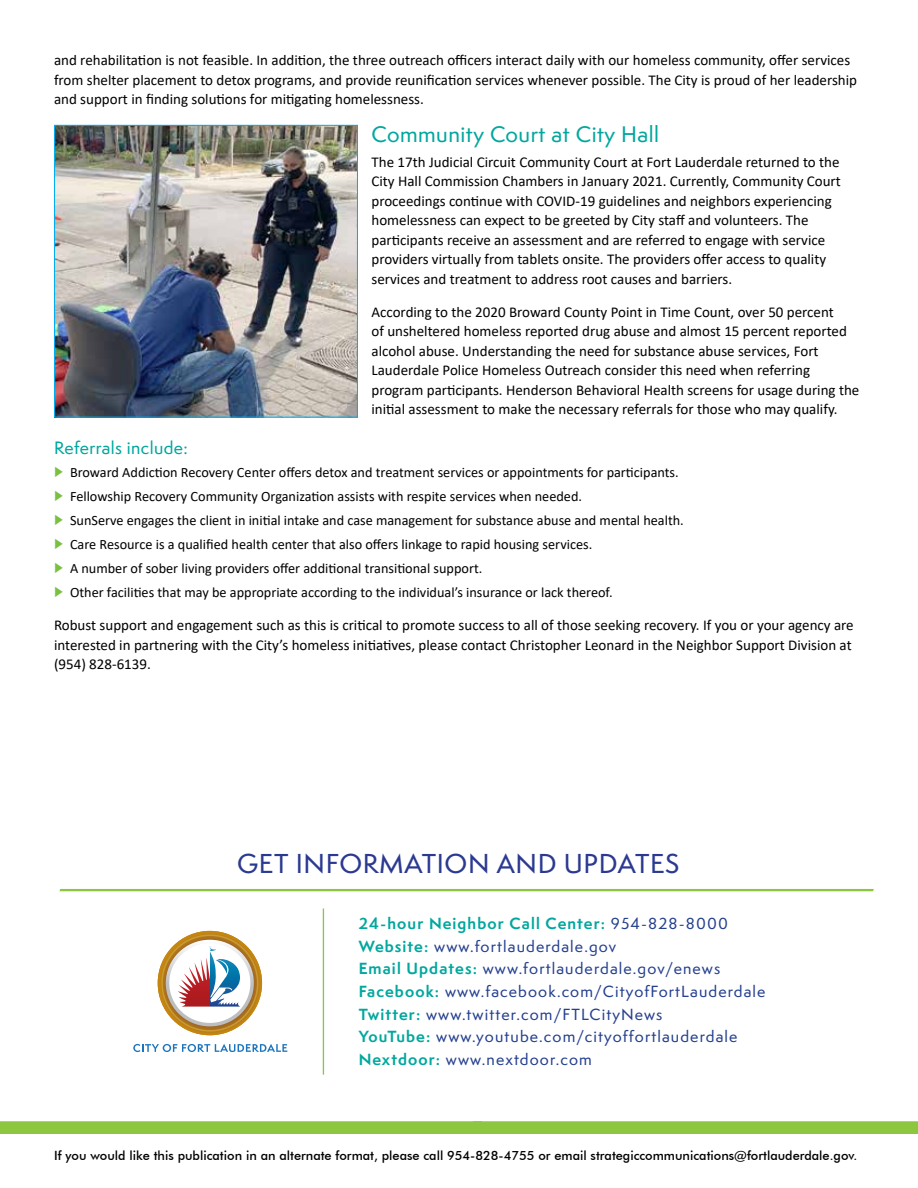
<style>
.page{position:relative;width:918px;height:1188px;background:#fff}
.page>*{position:absolute;margin:0;border:0;box-sizing:border-box;transform-origin:0 0}
.t1{font:500 25.2px "Semplicita Pro";letter-spacing:.025em;color:#2b3990}
.t2{font:500 20.7px "Semplicita Pro";letter-spacing:.025em;color:#00a79e}
.t3{font:500 16.5px "Semplicita Pro";letter-spacing:.025em;color:#00a79e}
.t4{font:15px/19.5px "Calibri";color:#000}
.t5{font:500 14.85px/22.6px "Semplicita Pro";letter-spacing:.075em;color:#25408f}
.t6{font:14.25px/24px "Calibri";color:#000}
.t7{font:500 12.75px "Futura BT";color:#000}
.s1{font-family:"Semplicita Pro";font-weight:500;color:#7ac143}
.s2{font-weight:700;color:#00a79e}
</style>
<div class="page">
<hr style="left:59px;top:889px;width:815px;height:2px;background:#8dc63f">
<svg style="left:158px;top:931px;width:104px;height:104px"></svg>
<svg style="left:133px;top:1044px;width:154px;height:8px"></svg>
<hr style="left:323px;top:908px;width:1px;height:167px;background:#8dc63f">
<svg style="left:0;top:1121px;width:918px;height:13px;background:#8fc743"></svg>
<img style="left:56px;top:127px;width:300px;height:289px">
<div style="left:54px;top:125px;width:304px;height:293px;border:1px solid #00aeef"></div>
<p class="t4" style="left:54px;top:50px;width:805px">and rehabilitation is not feasible. In addition, the three outreach officers interact daily with our homeless community, offer services from shelter placement to detox programs, and provide reunification services whenever possible. The City is proud of her leadership and support in finding solutions for mitigating homelessness.</p>
<h2 class="t2" style="left:371px;top:119px;width:289px">Community Court at City Hall</h2>
<p class="t4" style="left:371px;top:152px;width:471px">The 17th Judicial Circuit Community Court at Fort Lauderdale returned to the City Hall Commission Chambers in January 2021. Currently, Community Court proceedings continue with COVID-19 guidelines and neighbors experiencing homelessness can expect to be greeted by City staff and volunteers. The participants receive an assessment and are referred to engage with service providers virtually from tablets onsite. The providers offer access to quality services and treatment to address root causes and barriers.</p>
<p class="t4" style="left:371px;top:302px;width:489px">According to the 2020 Broward County Point in Time Count, over 50 percent<br>of unsheltered homeless reported drug abuse and almost 15 percent reported alcohol abuse. Understanding the need for substance abuse services, Fort Lauderdale Police Homeless Outreach consider this need when referring program participants. Henderson Behavioral Health screens for usage during the initial assessment to make the necessary referrals for those who may qualify.</p>
<p class="t3" style="left:54px;top:436px;width:135px">Referrals include:</p>
<p class="t6" style="left:54px;top:460px;width:631px"><span class="s1">►</span> Broward Addiction Recovery Center offers detox and treatment services or appointments for participants. <span class="s1">►</span> Fellowship Recovery Community Organization assists with respite services when needed.<br><span class="s1">►</span> SunServe engages the client in initial intake and case management for substance abuse and mental health. <span class="s1">►</span> Care Resource is a qualified health center that also offers linkage to rapid housing services.<br><span class="s1">►</span> A number of sober living providers offer additional transitional support.<br><span class="s1">►</span> Other facilities that may be appropriate according to the individual’s insurance or lack thereof.</p>
<p class="t4" style="left:54px;top:615px;width:801px">Robust support and engagement such as this is critical to promote success to all of those seeking recovery. If you or your agency are interested in partnering with the City’s homeless initiatives, please contact Christopher Leonard in the Neighbor Support Division at (954) 828-6139.</p>
<h1 class="t1" style="left:237px;top:846px;width:444px">GET INFORMATION AND UPDATES</h1>
<p class="t5" style="left:359px;top:912px;width:408px"><span class="s2">24-hour Neighbor Call Center:</span> 954-828-8000<br><span class="s2">Website:</span> www.fortlauderdale.gov<br><span class="s2">Email Updates:</span> www.fortlauderdale.gov/enews <span class="s2">Facebook:</span> www.facebook.com/CityofFortLauderdale <span class="s2">Twitter:</span> www.twitter.com/FTLCityNews<br><span class="s2">YouTube:</span> www.youtube.com/cityoffortlauderdale <span class="s2">Nextdoor:</span> www.nextdoor.com</p>
<p class="t7" style="left:54px;top:1148px;width:805px">If you would like this publication in an alternate format, please call 954-828-4755 or email strategiccommunications@fortlauderdale.gov.</p>
</div>
